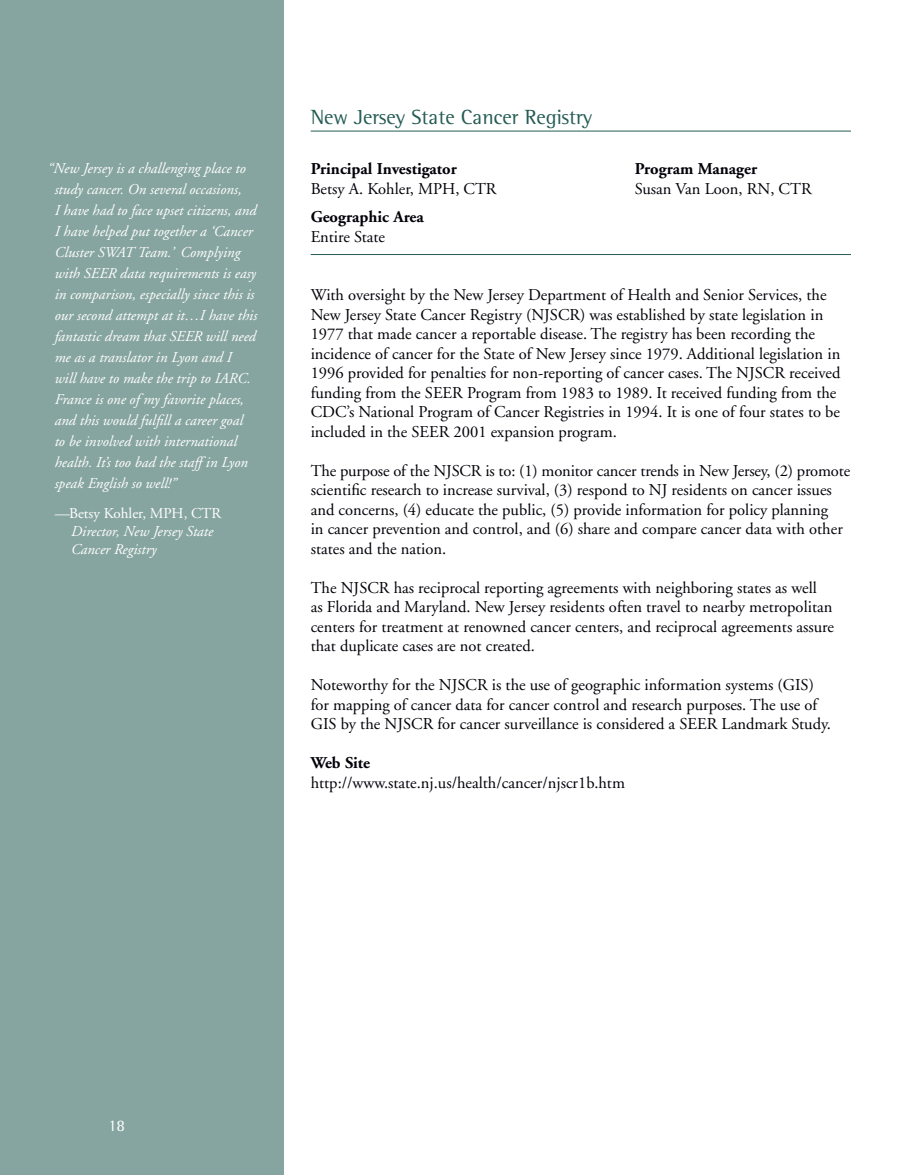
<style>
.page{position:relative;width:905px;height:1175px;background:#fff}
.page>*{position:absolute;margin:0;border:0;box-sizing:border-box;transform-origin:0 0}
.heading{font:21px "Rotis Semi Serif";color:#245c53}
.body{font:16.5px/19.5px "Adobe Garamond";color:#000008}
.body-2{font:700 16.5px "Adobe Garamond";color:#000008}
.t1{font:16.5px "Rotis Semi Serif";color:#fff}
.body-3{font:italic 15px/21px "Adobe Garamond";color:#fff}
.body-4{font:15px "Adobe Garamond";color:#fff}
.s1{font-style:italic}
</style>
<div class="page">
<div style="left:0;top:0;width:283px;height:1174px;background:#87a5a0"></div>
<hr style="left:310px;top:131px;width:540px;height:1px;background:#245c53">
<hr style="left:310px;top:254px;width:540px;height:1px;background:#245c53">
<p class="body-3" style="left:54px;top:158px;width:204px;text-indent:-7px">“New Jersey is a challenging place to study cancer. On several occasions,<br>I have had to face upset citizens, and I have helped put together a ‘Cancer Cluster SWAT Team.’ Complying with SEER data requirements is easy in comparison, especially since this is our second attempt at it…I have this fantastic dream that SEER will need me as a translator in Lyon and I<br>will have to make the trip to IARC.<br>France is one of my favorite places, and this would fulfill a career goal<br>to be involved with international health. It’s too bad the staff in Lyon speak English so well!”</p>
<p class="body-4" style="left:54px;top:505px;width:169px"><span class="s1">—</span>Betsy Kohler, MPH, CTR</p>
<p class="body-3" style="left:70px;top:522px;width:144px;line-height:18px">Director, New Jersey State<br>Cancer Registry</p>
<p class="heading" style="left:310px;top:105px;width:283px">New Jersey State Cancer Registry</p>
<p class="body-2" style="left:310px;top:160px;width:148px">Principal Investigator</p>
<p class="body-2" style="left:634px;top:160px;width:124px">Program Manager</p>
<p class="body" style="left:310px;top:179px;width:187px">Betsy A. Kohler, MPH, CTR</p>
<p class="body" style="left:634px;top:179px;width:178px">Susan Van Loon, RN, CTR</p>
<p class="body-2" style="left:310px;top:208px;width:114px">Geographic Area</p>
<p class="body" style="left:310px;top:227px;width:76px">Entire State</p>
<p class="body" style="left:310px;top:286px;width:531px">With oversight by the New Jersey Department of Health and Senior Services, the New Jersey State Cancer Registry (NJSCR) was established by state legislation in 1977 that made cancer a reportable disease. The registry has been recording the incidence of cancer for the State of New Jersey since 1979. Additional legislation in 1996 provided for penalties for non-reporting of cancer cases. The NJSCR received funding from the SEER Program from 1983 to 1989. It received funding from the CDC’s National Program of Cancer Registries in 1994. It is one of four states to be included in the SEER 2001 expansion program.</p>
<p class="body" style="left:310px;top:461px;width:541px">The purpose of the NJSCR is to: (1) monitor cancer trends in New Jersey, (2) promote scientific research to increase survival, (3) respond to NJ residents on cancer issues and concerns, (4) educate the public, (5) provide information for policy planning<br>in cancer prevention and control, and (6) share and compare cancer data with other states and the nation.</p>
<p class="body" style="left:310px;top:578px;width:525px">The NJSCR has reciprocal reporting agreements with neighboring states as well<br>as Florida and Maryland. New Jersey residents often travel to nearby metropolitan centers for treatment at renowned cancer centers, and reciprocal agreements assure that duplicate cases are not created.</p>
<p class="body" style="left:310px;top:676px;width:505px">Noteworthy for the NJSCR is the use of geographic information systems (GIS)</p>
<p class="body" style="left:310px;top:695px;width:508px">for mapping of cancer data for cancer control and research purposes. The use of</p>
<p class="body" style="left:310px;top:715px;width:522px">GIS by the NJSCR for cancer surveillance is considered a SEER Landmark Study.</p>
<p class="body-2" style="left:310px;top:754px;width:61px">Web Site</p>
<p class="body" style="left:310px;top:773px;width:316px">http://www.state.nj.us/health/cancer/njscr1b.htm</p>
<p class="t1" style="left:108px;top:1115px;width:19px">18</p>
</div>
